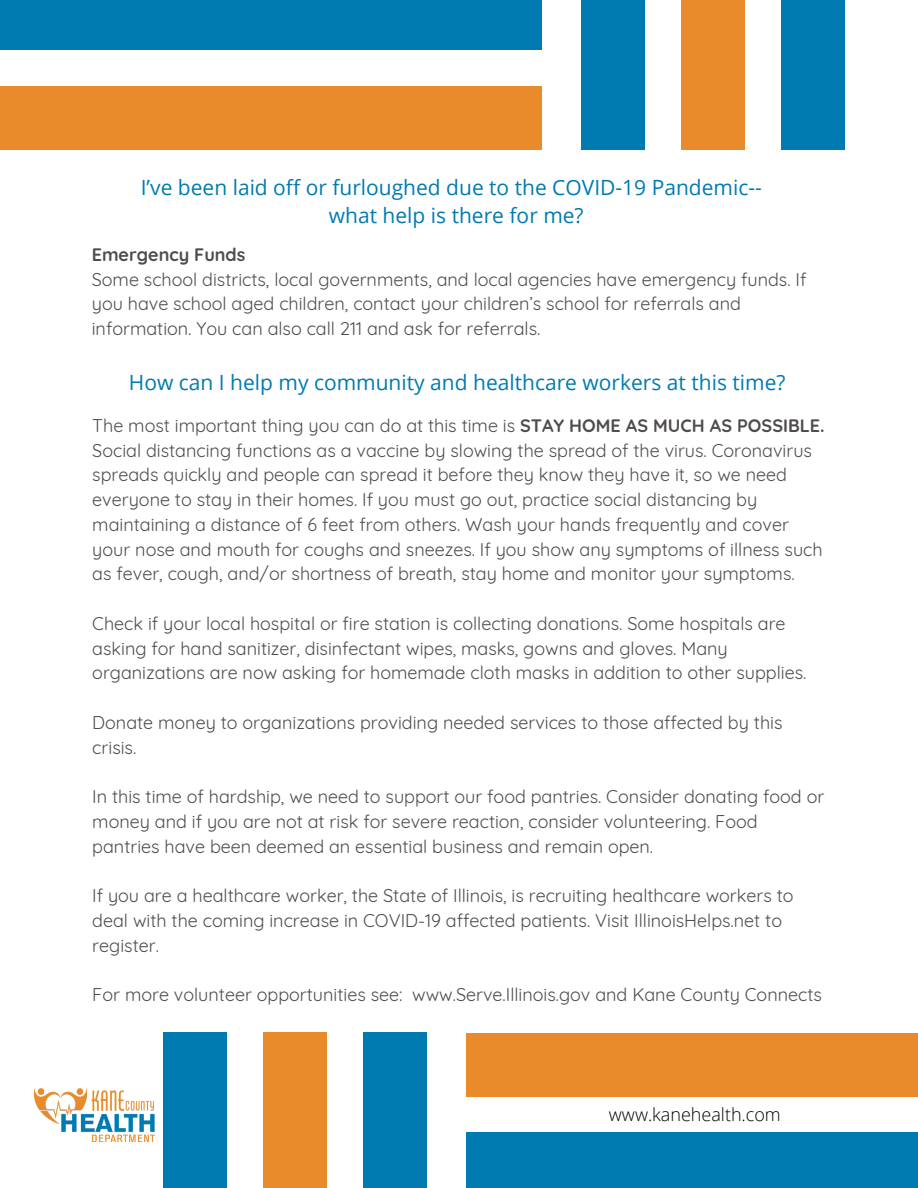
<style>
.page{position:relative;width:918px;height:1188px;background:#fff}
.page>*{position:absolute;margin:0;border:0;box-sizing:border-box;transform-origin:0 0}
.t1{font:21px/28.7px "Open Sans";color:#007bb2;text-align:center}
.t2{font:18px/24.8px "Quicksand";color:#504c4c}
.t3{font:300 18px "Open Sans";color:#000}
.t4{font:700 18px "Quicksand";color:#504c4c}
.s1{font-weight:700}
</style>
<div class="page">
<div style="left:0;top:0;width:542px;height:50px;background:#007bb2"></div>
<div style="left:0;top:86px;width:542px;height:64px;background:#ea8b2b"></div>
<div style="left:781px;top:0;width:64px;height:150px;background:#007bb2"></div>
<div style="left:681px;top:0;width:64px;height:150px;background:#ea8b2b"></div>
<div style="left:581px;top:0;width:64px;height:150px;background:#007bb2"></div>
<div style="left:467px;top:1133px;width:451px;height:55px;background:#007bb2"></div>
<div style="left:467px;top:1033px;width:451px;height:63px;background:#ea8b2b"></div>
<div style="left:163px;top:1032px;width:64px;height:156px;background:#007bb2"></div>
<div style="left:263px;top:1032px;width:64px;height:156px;background:#ea8b2b"></div>
<div style="left:363px;top:1032px;width:64px;height:156px;background:#007bb2"></div>
<img style="left:34px;top:1088px;width:121px;height:54px">
<p class="t1" style="left:141px;top:172px;width:623px">I’ve been laid off or furloughed due to the COVID-19 Pandemic-- what help is there for me?</p>
<p class="t4" style="left:92px;top:243px;width:155px">Emergency Funds</p>
<p class="t2" style="left:92px;top:266px;width:716px">Some school districts, local governments, and local agencies have emergency funds. If you have school aged children, contact your children’s school for referrals and information. You can also call 211 and ask for referrals.</p>
<p class="t1" style="left:129px;top:367px;width:658px">How can I help my community and healthcare workers at this time?</p>
<p class="t2" style="left:92px;top:413px;width:734px">The most important thing you can do at this time is <span class="s1">STAY HOME AS MUCH AS POSSIBLE.<br></span>Social distancing functions as a vaccine by slowing the spread of the virus. Coronavirus spreads quickly and people can spread it before they know they have it, so we need everyone to stay in their homes. If you must go out, practice social distancing by maintaining a distance of 6 feet from others. Wash your hands frequently and cover your nose and mouth for coughs and sneezes. If you show any symptoms of illness such as fever, cough, and/or shortness of breath, stay home and monitor your symptoms.</p>
<p class="t2" style="left:92px;top:611px;width:716px">Check if your local hospital or fire station is collecting donations. Some hospitals are asking for hand sanitizer, disinfectant wipes, masks, gowns and gloves. Many organizations are now asking for homemade cloth masks in addition to other supplies.</p>
<p class="t2" style="left:92px;top:710px;width:692px">Donate money to organizations providing needed services to those affected by this crisis.</p>
<p class="t2" style="left:92px;top:784px;width:733px">In this time of hardship, we need to support our food pantries. Consider donating food or money and if you are not at risk for severe reaction, consider volunteering. Food pantries have been deemed an essential business and remain open.</p>
<p class="t2" style="left:92px;top:883px;width:703px">If you are a healthcare worker, the State of Illinois, is recruiting healthcare workers to deal with the coming increase in COVID-19 affected patients. Visit IllinoisHelps.net to register.</p>
<p class="t2" style="left:92px;top:982px;width:731px">For more volunteer opportunities see: www.Serve.Illinois.gov and Kane County Connects</p>
<p class="t3" style="left:609px;top:1102px;width:173px">www.kanehealth.com</p>
</div>
